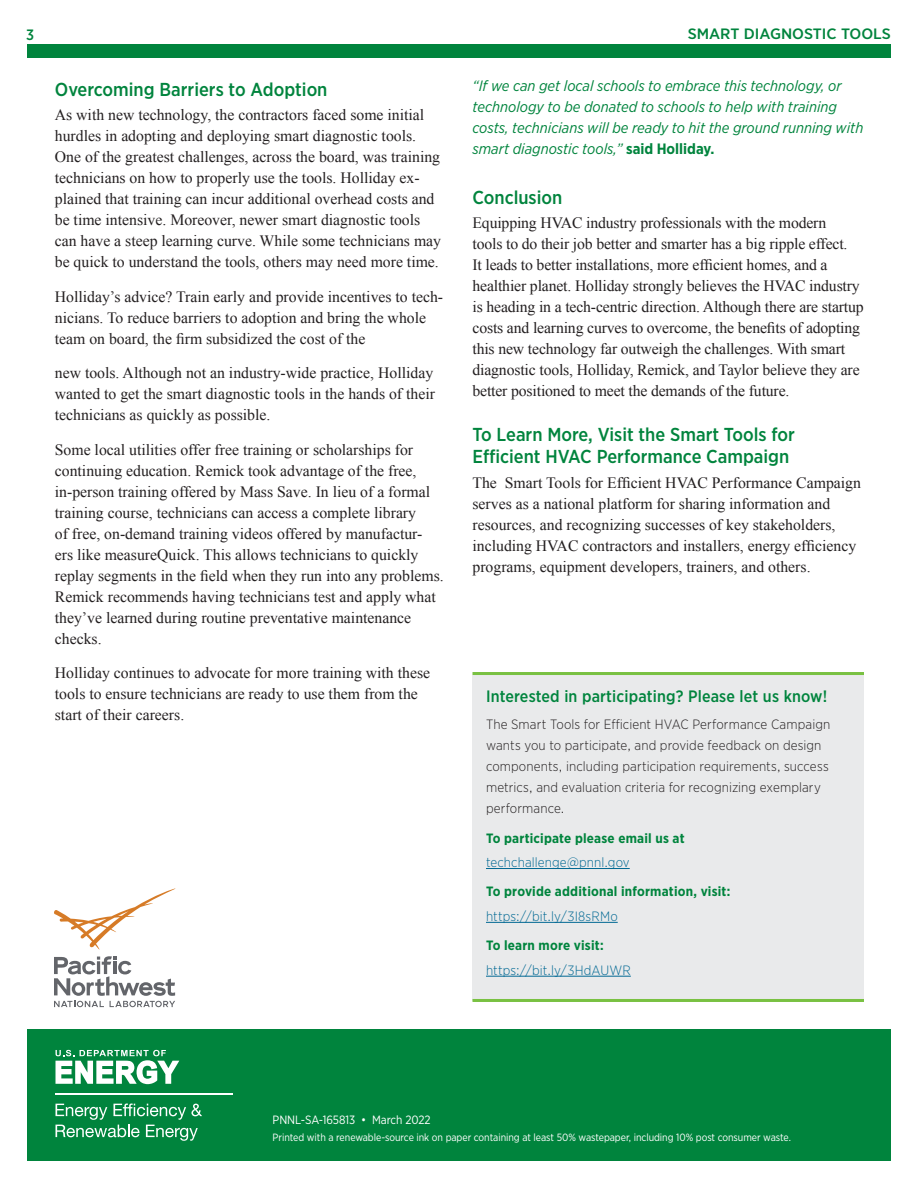
<style>
.page{position:relative;width:918px;height:1188px;background:#fff}
.page>*{position:absolute;margin:0;border:0;box-sizing:border-box;transform-origin:0 0}
.subhead_1{font:500 18.75px/22.5px "Gotham Narrow";color:#00843d}
.sidebar_head{font:500 16.5px "Gotham Narrow";letter-spacing:.01em;color:#00843d}
.body_text{font:15.75px/21px "Times New Roman";color:#231f20}
.pull_quote{font:italic 15px/21px "Gotham Narrow";color:#00843d}
.t1{font:500 15px "Gotham Narrow";color:#00843d;scale:1.1 1}
.t2{font:500 15px "Gotham Narrow";color:#00843d}
.sidebar_text{font:300 13.5px/21px "Gotham Narrow";letter-spacing:.01em;color:#231f20}
.sidebar_text-2{font:700 13.5px "Gotham Narrow";letter-spacing:.015em;color:#00843d}
.sidebar_text-3{font:300 13.5px "Gotham Narrow";letter-spacing:.01em;color:#006893}
.t3{font:12px "Gotham Narrow";letter-spacing:-.005em;color:#fff}
.t4{font:10.5px "Gotham Narrow";letter-spacing:-.005em;color:#fff}
.s1{font-weight:700;font-style:normal}
</style>
<div class="page">
<div style="left:27px;top:1029px;width:864px;height:132px;background:#00843d"></div>
<svg style="left:56px;top:1050px;width:123px;height:34px"></svg>
<hr style="left:56px;top:1093px;width:177px;height:1px;background:#fff">
<svg style="left:56px;top:1104px;width:146px;height:37px"></svg>
<div style="left:27px;top:44px;width:864px;height:14px;background:#00843d"></div>
<div style="left:472px;top:675px;width:392px;height:325px;background:#e9eaeb"></div>
<hr style="left:486px;top:868px;width:144px;height:1px;background:#006893">
<hr style="left:486px;top:922px;width:132px;height:1px;background:#006893">
<hr style="left:486px;top:976px;width:145px;height:1px;background:#006893">
<hr style="left:472px;top:672px;width:392px;height:3px;background:#79c142">
<hr style="left:472px;top:999px;width:392px;height:3px;background:#79c142">
<svg style="left:54px;top:888px;width:122px;height:62px"></svg>
<svg style="left:54px;top:956px;width:121px;height:51px"></svg>
<p class="t2" style="left:26px;top:25px;width:9px">3</p>
<p class="t1" style="left:688px;top:24px;width:186px">SMART DIAGNOSTIC TOOLS</p>
<p class="subhead_1" style="left:55px;top:78px;width:274px">Overcoming Barriers to Adoption</p>
<p class="body_text" style="left:55px;top:104px;width:388px">As with new technology, the contractors faced some initial hurdles in adopting and deploying smart diagnostic tools.<br>One of the greatest challenges, across the board, was training technicians on how to properly use the tools. Holliday ex&shy;plained that training can incur additional overhead costs and be time intensive. Moreover, newer smart diagnostic tools can have a steep learning curve. While some technicians may be quick to understand the tools, others may need more time.</p>
<p class="body_text" style="left:55px;top:286px;width:390px">Holliday’s advice? Train early and provide incentives to tech&shy;nicians. To reduce barriers to adoption and bring the whole team on board, the firm subsidized the cost of the</p>
<p class="body_text" style="left:55px;top:362px;width:382px;text-align:justify">new tools. Although not an industry-wide practice, Holliday wanted to get the smart diagnostic tools in the hands of their technicians as quickly as possible.</p>
<p class="body_text" style="left:55px;top:439px;width:390px">Some local utilities offer free training or scholarships for continuing education. Remick took advantage of the free, in-person training offered by Mass Save. In lieu of a formal training course, technicians can access a complete library<br>of free, on-demand training videos offered by manufactur&shy;ers like measureQuick. This allows technicians to quickly replay segments in the field when they run into any problems.<br>Remick recommends having technicians test and apply what they’ve learned during routine preventative maintenance checks.</p>
<p class="body_text" style="left:55px;top:662px;width:377px">Holliday continues to advocate for more training with these tools to ensure technicians are ready to use them from the start of their careers.</p>
<p class="pull_quote" style="left:472px;top:75px;width:392px">“If we can get local schools to embrace this technology, or technology to be donated to schools to help with training costs, technicians will be ready to hit the ground running with smart diagnostic tools,” <span class="s1">said Holliday.</span></p>
<p class="subhead_1" style="left:472px;top:186px;width:91px">Conclusion</p>
<p class="body_text" style="left:472px;top:212px;width:393px">Equipping HVAC industry professionals with the modern<br>tools to do their job better and smarter has a big ripple effect.<br>It leads to better installations, more efficient homes, and a healthier planet. Holliday strongly believes the HVAC industry is heading in a tech-centric direction. Although there are startup costs and learning curves to overcome, the benefits of adopting this new technology far outweigh the challenges. With smart diagnostic tools, Holliday, Remick, and Taylor believe they are better positioned to meet the demands of the future.</p>
<p class="subhead_1" style="left:472px;top:423px;width:324px">To Learn More, Visit the Smart Tools for<br>Efficient HVAC Performance Campaign</p>
<p class="body_text" style="left:472px;top:472px;width:390px">The Smart Tools for Efficient HVAC Performance Campaign serves as a national platform for sharing information and resources, and recognizing successes of key stakeholders, including HVAC contractors and installers, energy efficiency programs, equipment developers, trainers, and others.</p>
<p class="sidebar_head" style="left:486px;top:685px;width:343px">Interested in participating? Please let us know!</p>
<p class="sidebar_text" style="left:486px;top:714px;width:346px">The Smart Tools for Efficient HVAC Performance Campaign wants you to participate, and provide feedback on design components, including participation requirements, success metrics, and evaluation criteria for recognizing exemplary performance.</p>
<p class="sidebar_text-2" style="left:486px;top:829px;width:200px">To participate please email us at</p>
<p class="sidebar_text-3" style="left:486px;top:854px;width:145px">techchallenge@pnnl.gov</p>
<p class="sidebar_text-2" style="left:486px;top:883px;width:246px">To provide additional information, visit:</p>
<p class="sidebar_text-3" style="left:486px;top:908px;width:133px">https://bit.ly/3I8sRMo</p>
<p class="sidebar_text-2" style="left:486px;top:937px;width:119px">To learn more visit:</p>
<p class="sidebar_text-3" style="left:486px;top:962px;width:146px">https://bit.ly/3HdAUWR</p>
<p class="t3" style="left:273px;top:1113px;width:159px">PNNL-SA-165813 • March 2022</p>
<p class="t4" style="left:273px;top:1131px;width:520px">Printed with a renewable-source ink on paper containing at least 50% wastepaper, including 10% post consumer waste.</p>
</div>
